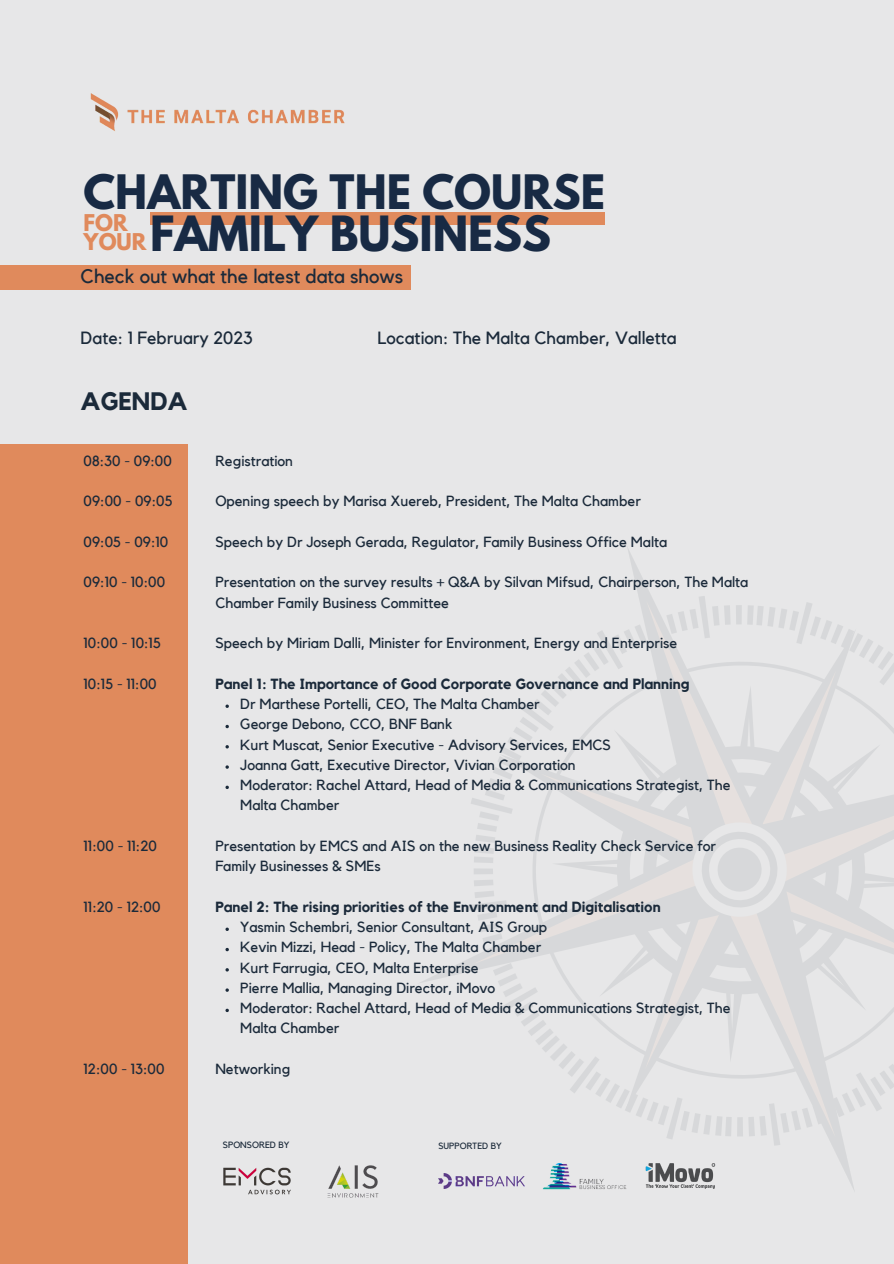
<style>
.page{position:relative;width:894px;height:1264px;background:#fff}
.page>*{position:absolute;margin:0;border:0;box-sizing:border-box;transform-origin:0 0}
.t1{font:700 43.05px "League Spartan";color:#182a44}
.t2{font:700 42px "League Spartan";color:#182a44}
.t3{font:700 25.2px "Kollektif";color:#1b2a3a}
.t4{font:700 20.4px/18.6px "League Spartan";color:#e08a5c}
.t5{font:19.5px "Kollektif";color:#1b2a3a}
.t6{font:17.7px "Kollektif";color:#1b2a3a}
.t7{font:14.7px/20.2px "Kollektif";color:#1b2a3a}
.t8{font:700 14.7px "Kollektif";color:#1b2a3a}
.t9{font:9px "Kollektif";color:#1b2a3a}
</style>
<div class="page">
<div style="left:0;top:0;width:893px;height:1263px;background:#e7e7e8"></div>
<img style="left:90px;top:93px;width:254px;height:38px">
<div style="left:150px;top:212px;width:454px;height:13px;background:#e08a5c"></div>
<div style="left:0;top:265px;width:411px;height:24px;background:#e08a5c"></div>
<svg style="left:703px;top:1147px;width:151px;height:42px"></svg>
<svg style="left:463px;top:591px;width:430px;height:556px"></svg>
<svg style="left:225px;top:704px;width:4px;height:4px"></svg>
<svg style="left:225px;top:724px;width:4px;height:4px"></svg>
<svg style="left:225px;top:745px;width:4px;height:3px"></svg>
<svg style="left:225px;top:785px;width:4px;height:4px"></svg>
<svg style="left:225px;top:927px;width:4px;height:4px"></svg>
<svg style="left:225px;top:947px;width:4px;height:4px"></svg>
<svg style="left:225px;top:968px;width:4px;height:3px"></svg>
<svg style="left:225px;top:1008px;width:4px;height:4px"></svg>
<img style="left:223px;top:1167px;width:68px;height:28px">
<img style="left:327px;top:1165px;width:52px;height:33px">
<img style="left:438px;top:1173px;width:86px;height:15px">
<img style="left:543px;top:1163px;width:83px;height:26px">
<img style="left:645px;top:1163px;width:70px;height:24px">
<div style="left:0;top:444px;width:188px;height:819px;background:#e08a5c"></div>
<h2 class="t2" style="left:84px;top:171px;width:523px">CHARTING THE COURSE</h2>
<h1 class="t1" style="left:150px;top:212px;width:402px">FAMILY BUSINESS</h1>
<h3 class="t4" style="left:84px;top:216px;width:64px">FOR<br>YOUR</h3>
<h3 class="t5" style="left:81px;top:267px;width:324px">Check out what the latest data shows</h3>
<p class="t6" style="left:81px;top:330px;width:174px">Date: 1 February 2023</p>
<p class="t6" style="left:377px;top:330px;width:300px">Location: The Malta Chamber, Valletta</p>
<h3 class="t3" style="left:81px;top:389px;width:109px">AGENDA</h3>
<p class="t7" style="left:84px;top:451px;width:90px">08:30 - 09:00</p>
<p class="t7" style="left:84px;top:491px;width:90px">09:00 - 09:05</p>
<p class="t7" style="left:84px;top:532px;width:86px">09:05 - 09:10</p>
<p class="t7" style="left:84px;top:572px;width:83px">09:10 - 10:00</p>
<p class="t7" style="left:84px;top:633px;width:79px">10:00 - 10:15</p>
<p class="t7" style="left:84px;top:674px;width:75px">10:15 - 11:00</p>
<p class="t7" style="left:84px;top:836px;width:75px">11:00 - 11:20</p>
<p class="t7" style="left:84px;top:897px;width:78px">11:20 - 12:00</p>
<p class="t7" style="left:84px;top:1059px;width:82px">12:00 - 13:00</p>
<p class="t7" style="left:215px;top:451px;width:79px">Registration</p>
<p class="t7" style="left:215px;top:491px;width:427px">Opening speech by Marisa Xuereb, President, The Malta Chamber</p>
<p class="t7" style="left:215px;top:532px;width:453px">Speech by Dr Joseph Gerada, Regulator, Family Business Office Malta</p>
<p class="t7" style="left:215px;top:572px;width:534px">Presentation on the survey results + Q&amp;A by Silvan Mifsud, Chairperson, The Malta<br>Chamber Family Business Committee</p>
<p class="t7" style="left:215px;top:633px;width:463px">Speech by Miriam Dalli, Minister for Environment, Energy and Enterprise</p>
<p class="t8" style="left:215px;top:677px;width:475px">Panel 1: The Importance of Good Corporate Governance and Planning</p>
<p class="t7" style="left:240px;top:694px;width:491px">Dr Marthese Portelli, CEO, The Malta Chamber<br>George Debono, CCO, BNF Bank<br>Kurt Muscat, Senior Executive - Advisory Services, EMCS<br>Joanna Gatt, Executive Director, Vivian Corporation<br>Moderator: Rachel Attard, Head of Media &amp; Communications Strategist, The Malta Chamber</p>
<p class="t7" style="left:215px;top:836px;width:502px">Presentation by EMCS and AIS on the new Business Reality Check Service for<br>Family Businesses &amp; SMEs</p>
<p class="t8" style="left:215px;top:899px;width:446px">Panel 2: The rising priorities of the Environment and Digitalisation</p>
<p class="t7" style="left:240px;top:917px;width:491px">Yasmin Schembri, Senior Consultant, AIS Group<br>Kevin Mizzi, Head - Policy, The Malta Chamber<br>Kurt Farrugia, CEO, Malta Enterprise<br>Pierre Mallia, Managing Director, iMovo<br>Moderator: Rachel Attard, Head of Media &amp; Communications Strategist, The Malta Chamber</p>
<p class="t7" style="left:215px;top:1059px;width:76px">Networking</p>
<p class="t9" style="left:223px;top:1140px;width:68px">SPONSORED BY</p>
<p class="t9" style="left:438px;top:1142px;width:65px">SUPPORTED BY</p>
</div>
